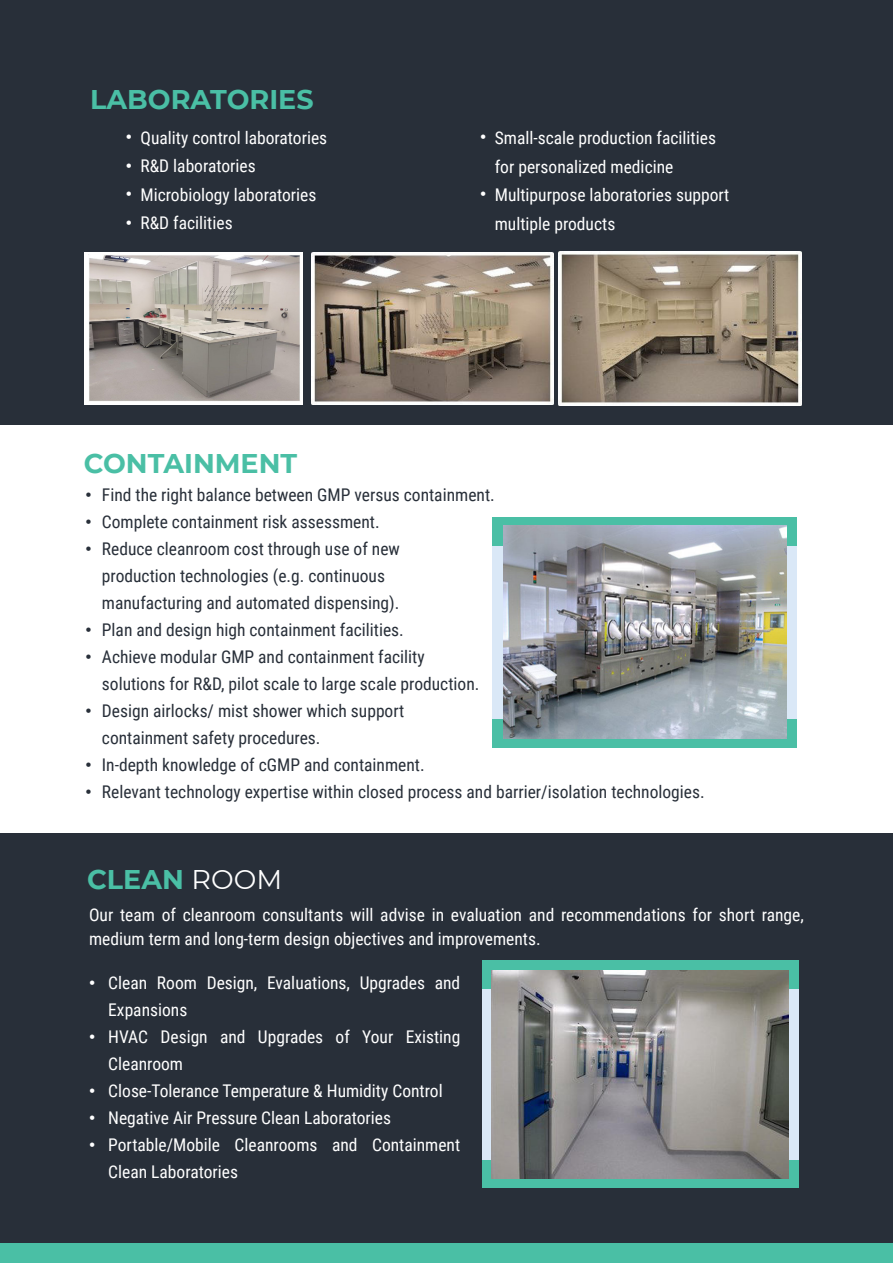
<style>
.page{position:relative;width:893px;height:1263px;background:#fff}
.page>*{position:absolute;margin:0;border:0;box-sizing:border-box;transform-origin:0 0}
.t1{font:700 27px "Montserrat";color:#4abfa5}
.t2{font:17.55px/27px "Roboto Condensed";color:#fff}
.t3{font:17.55px/27px "Roboto Condensed";color:#282f39}
.t4{font:17.55px/28.5px "Arial";color:#fff;text-align:justify}
.t5{font:17.55px/27px "Arial";color:#282f39}
.s1{font-weight:400;color:#fff}
</style>
<div class="page">
<div style="left:0;top:833px;width:893px;height:422px;background:#282f39"></div>
<div style="left:0;top:0;width:893px;height:425px;background:#282f39"></div>
<div style="left:0;top:1243px;width:893px;height:20px;background:#4abfa5"></div>
<img style="left:558px;top:252px;width:244px;height:153px">
<img style="left:311px;top:252px;width:243px;height:153px">
<div style="left:85px;top:252px;width:218px;height:153px;background:#fff"></div>
<img style="left:89px;top:255px;width:211px;height:146px">
<div style="left:492px;top:517px;width:305px;height:231px;background:#4abfa5"></div>
<div style="left:492px;top:546px;width:305px;height:173px;background:#dae8f7"></div>
<img style="left:503px;top:526px;width:283px;height:213px">
<div style="left:482px;top:960px;width:316px;height:228px;background:#4abfa5"></div>
<div style="left:482px;top:989px;width:316px;height:170px;background:#dae8f7"></div>
<img style="left:492px;top:970px;width:297px;height:208px">
<h1 class="t1" style="left:90px;top:79px;width:225px">LABORATORIES</h1>
<p class="t4" style="left:126px;top:123px;width:8px">• • • •</p>
<p class="t2" style="left:495px;top:123px;width:236px;line-height:28.5px">Small-scale production facilities for personalized medicine<br>Multipurpose laboratories support multiple products</p>
<p class="t2" style="left:140px;top:123px;width:188px;line-height:28.5px">Quality control laboratories<br>R&amp;D laboratories<br>Microbiology laboratories<br>R&amp;D facilities</p>
<p class="t4" style="left:480px;top:123px;width:8px">•</p>
<p class="t4" style="left:480px;top:180px;width:8px">•</p>
<h1 class="t1" style="left:84px;top:444px;width:215px">CONTAINMENT</h1>
<p class="t3" style="left:102px;top:481px;width:604px">Find the right balance between GMP versus containment.<br>Complete containment risk assessment.<br>Reduce cleanroom cost through use of new<br>production technologies (e.g. continuous<br>manufacturing and automated dispensing).<br>Plan and design high containment facilities.<br>Achieve modular GMP and containment facility<br>solutions for R&amp;D, pilot scale to large scale production.<br>Design airlocks/ mist shower which support<br>containment safety procedures.<br>In-depth knowledge of cGMP and containment.<br>Relevant technology expertise within closed process and barrier/isolation technologies.</p>
<p class="t5" style="left:85px;top:481px;width:8px;text-align:justify">• • •</p>
<p class="t5" style="left:85px;top:616px;width:8px">• •</p>
<p class="t5" style="left:85px;top:697px;width:8px">•</p>
<p class="t5" style="left:85px;top:751px;width:8px">• •</p>
<h1 class="t1" style="left:87px;top:860px;width:196px">CLEAN <span class="s1">ROOM</span></h1>
<p class="t2" style="left:89px;top:902px;width:716px;line-height:24px">Our team of cleanroom consultants will advise in evaluation and recommendations for short range, medium term and long-term design objectives and improvements.</p>
<p class="t2" style="left:108px;top:969px;width:354px">Clean Room Design, Evaluations, Upgrades and Expansions<br>HVAC Design and Upgrades of Your Existing Cleanroom<br>Close-Tolerance Temperature &amp; Humidity Control Negative Air Pressure Clean Laboratories Portable/Mobile Cleanrooms and Containment Clean Laboratories</p>
<p class="t4" style="left:89px;top:968px;width:8px">•</p>
<p class="t4" style="left:89px;top:1022px;width:8px">•</p>
<p class="t4" style="left:89px;top:1077px;width:8px;line-height:27px">• • •</p>
</div>
